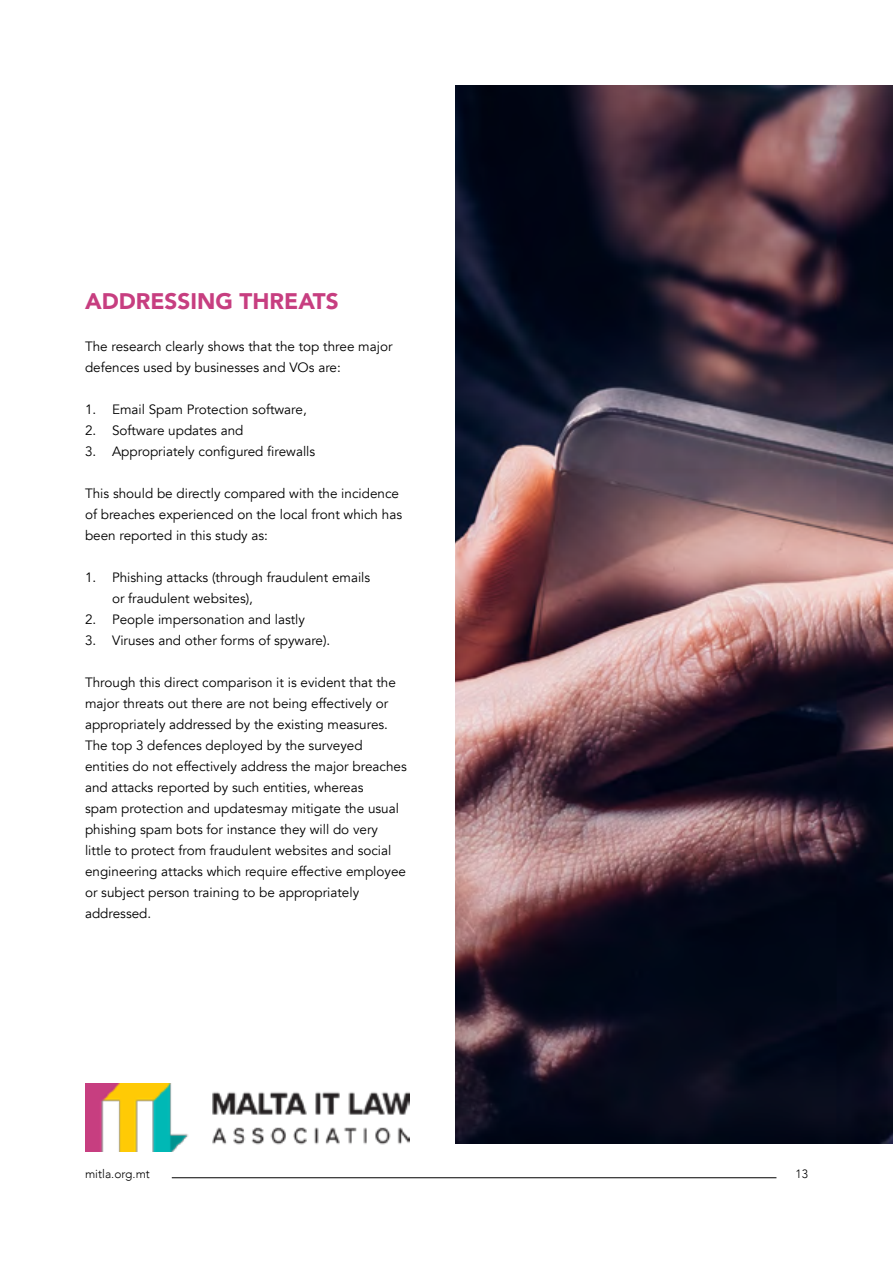
<style>
.page{position:relative;width:893px;height:1263px;background:#fff}
.page>*{position:absolute;margin:0;border:0;box-sizing:border-box;transform-origin:0 0}
.t1{font:900 22.5px "Avenir";color:#c73e80}
.t2{font:13.5px/21px "Avenir";color:#000}
.t3{font:300 12px "Avenir";color:#000}
</style>
<div class="page">
<hr style="left:172px;top:1177px;width:604px;height:1px;background:#000">
<img style="left:455px;top:85px;width:438px;height:1059px">
<img style="left:85px;top:1083px;width:324px;height:68px">
<h1 class="t1" style="left:85px;top:281px;width:255px">ADDRESSING THREATS</h1>
<p class="t2" style="left:85px;top:336px;width:309px">The research clearly shows that the top three major defences used by businesses and VOs are:</p>
<p class="t2" style="left:85px;top:399px;width:223px">1. Email Spam Protection software,</p>
<p class="t2" style="left:85px;top:420px;width:160px">2. Software updates and</p>
<p class="t2" style="left:85px;top:441px;width:232px">3. Appropriately configured firewalls</p>
<p class="t2" style="left:85px;top:483px;width:319px">This should be directly compared with the incidence of breaches experienced on the local front which has been reported in this study as:</p>
<p class="t2" style="left:112px;top:567px;width:260px;text-indent:-27px">1. Phishing attacks (through fraudulent emails or fraudulent websites),</p>
<p class="t2" style="left:85px;top:609px;width:221px">2. People impersonation and lastly</p>
<p class="t2" style="left:85px;top:630px;width:247px">3. Viruses and other forms of spyware).</p>
<p class="t2" style="left:85px;top:672px;width:323px">Through this direct comparison it is evident that the major threats out there are not being effectively or appropriately addressed by the existing measures.<br>The top 3 defences deployed by the surveyed entities do not effectively address the major breaches and attacks reported by such entities, whereas<br>spam protection and updatesmay mitigate the usual phishing spam bots for instance they will do very little to protect from fraudulent websites and social engineering attacks which require effective employee or subject person training to be appropriately addressed.</p>
<p class="t3" style="left:85px;top:1167px;width:66px">mitla.org.mt</p>
<p class="t3" style="left:795px;top:1167px;width:14px">13</p>
</div>
